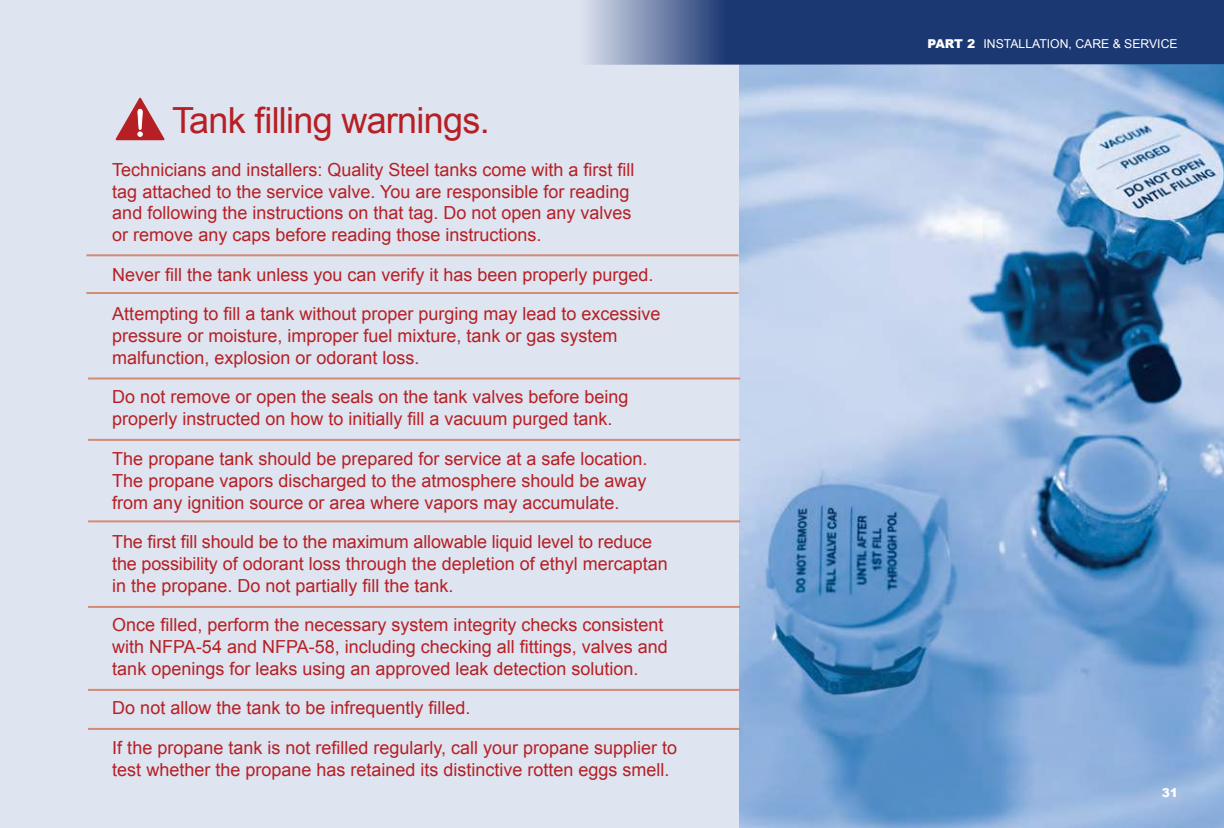
<style>
.page{position:relative;width:1224px;height:828px;background:#dee4f0}
.page>*{position:absolute;margin:0;border:0;box-sizing:border-box;transform-origin:0 0}
.t1{font:36px "Arial";letter-spacing:-.02em;color:#b62025}
.t2{font:18px/22px "Arial";color:#b62025}
.t3{font:12.2px "Arial";color:#fff}
.t4{font:900 12.2px "Arial";color:#fff}
.s1{font-weight:900}
</style>
<div class="page">
<img style="left:739px;top:65px;width:485px;height:763px">
<hr style="left:86px;top:292px;width:652px;height:2px;background:#d48a73">
<hr style="left:86px;top:254px;width:652px;height:2px;background:#d48a73">
<hr style="left:88px;top:378px;width:652px;height:2px;background:#d48a73">
<hr style="left:88px;top:439px;width:652px;height:2px;background:#d48a73">
<hr style="left:88px;top:520px;width:652px;height:2px;background:#d48a73">
<hr style="left:88px;top:606px;width:652px;height:2px;background:#d48a73">
<hr style="left:88px;top:689px;width:652px;height:2px;background:#d48a73">
<hr style="left:88px;top:728px;width:652px;height:2px;background:#d48a73">
<svg style="left:587px;top:0;width:637px;height:65px;fill:#1c3873"></svg>
<svg style="left:115px;top:98px;width:50px;height:42px"></svg>
<h1 class="t1" style="left:172px;top:97px;width:319px">Tank 昀椀lling warnings.</h1>
<p class="t2" style="left:112px;top:158px;width:524px">Technicians and installers: Quality Steel tanks come with a 昀椀rst 昀椀ll tag attached to the service valve. You are responsible for reading and following the instructions on that tag. Do not open any valves or remove any caps before reading those instructions.</p>
<p class="t2" style="left:112px;top:255px;width:550px;line-height:39.2px">Never 昀椀ll the tank unless you can verify it has been properly purged.<br>Attempting to 昀椀ll a tank without proper purging may lead to excessive</p>
<p class="t2" style="left:112px;top:326px;width:507px">pressure or moisture, improper fuel mixture, tank or gas system malfunction, explosion or odorant loss.</p>
<p class="t2" style="left:112px;top:388px;width:518px">Do not remove or open the seals on the tank valves before being properly instructed on how to initially 昀椀ll a vacuum purged tank.</p>
<p class="t2" style="left:112px;top:449px;width:537px;text-align:justify">The propane tank should be prepared for service at a safe location.<br>The propane vapors discharged to the atmosphere should be away from any ignition source or area where vapors may accumulate.</p>
<p class="t2" style="left:112px;top:531px;width:557px">The 昀椀rst 昀椀ll should be to the maximum allowable liquid level to reduce the possibility of odorant loss through the depletion of ethyl mercaptan in the propane. Do not partially 昀椀ll the tank.</p>
<p class="t2" style="left:112px;top:614px;width:557px">Once 昀椀lled, perform the necessary system integrity checks consistent with NFPA-54 and NFPA-58, including checking all 昀椀ttings, valves and tank openings for leaks using an approved leak detection solution.</p>
<p class="t2" style="left:112px;top:689px;width:566px;line-height:39.2px">Do not allow the tank to be infrequently 昀椀lled.<br>If the propane tank is not re昀椀lled regularly, call your propane supplier to</p>
<p class="t2" style="left:112px;top:760px;width:559px">test whether the propane has retained its distinctive rotten eggs smell.</p>
<p class="t3" style="left:928px;top:39px;width:252px"><span class="s1">PART 2</span> INSTALLATION, CARE &amp; SERVICE</p>
<p class="t4" style="left:1162px;top:785px;width:18px">31</p>
</div>
